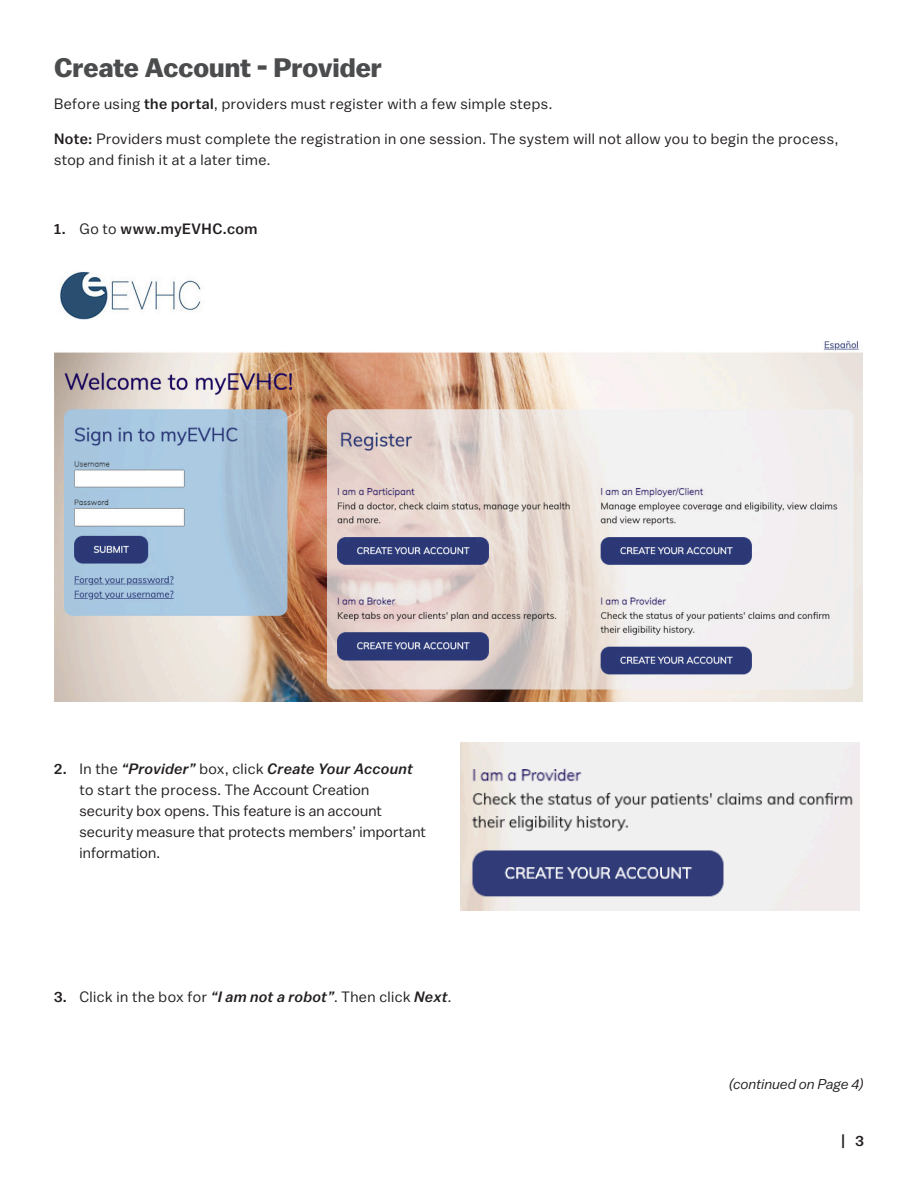
<style>
.page{position:relative;width:918px;height:1188px;background:#fff}
.page>*{position:absolute;margin:0;border:0;box-sizing:border-box;transform-origin:0 0}
.FAQ_Numbered_List{font:700 26.7px "Balto";color:#4b4c4d}
.t1{font:15px/21px "Balto";letter-spacing:.02em;color:#231f20}
.t2{font:500 15px "Balto";letter-spacing:.03em;color:#231f20}
.HB_Bullet_Copy{font:italic 14.25px "Balto";letter-spacing:.01em;color:#231f20}
.s1{font-weight:500}
.s2{font-weight:400}
.s3{font-weight:500;font-style:italic}
</style>
<div class="page">
<img style="left:54px;top:271px;width:808px;height:431px">
<img style="left:460px;top:742px;width:400px;height:168px">
<p class="FAQ_Numbered_List" style="left:54px;top:52px;width:329px">Create Account - Provider</p>
<p class="t1" style="left:54px;top:93px;width:498px">Before using <span class="s1">the portal</span>, providers must register with a few simple steps.</p>
<p class="t1" style="left:54px;top:128px;width:786px"><span class="s1">Note:</span> Providers must complete the registration in one session. The system will not allow you to begin the process, stop and finish it at a later time.</p>
<p class="t2" style="left:54px;top:220px;width:205px">1. <span class="s2">Go to</span> www.myEVHC.com</p>
<p class="t1" style="left:80px;top:758px;width:348px;text-indent:-26px"><span class="s1">2.</span> In the <span class="s3">“Provider”</span> box, click <span class="s3">Create Your Account </span>to start the process. The Account Creation security box opens. This feature is an account security measure that protects members’ important information.</p>
<p class="t1" style="left:54px;top:986px;width:397px"><span class="s1">3.</span> Click in the box for <span class="s3">“I am not a robot”</span>. Then click <span class="s3">Next</span>.</p>
<p class="HB_Bullet_Copy" style="left:729px;top:1076px;width:136px">(continued on Page 4)</p>
<p class="t2" style="left:841px;top:1132px;width:25px">| 3</p>
</div>
